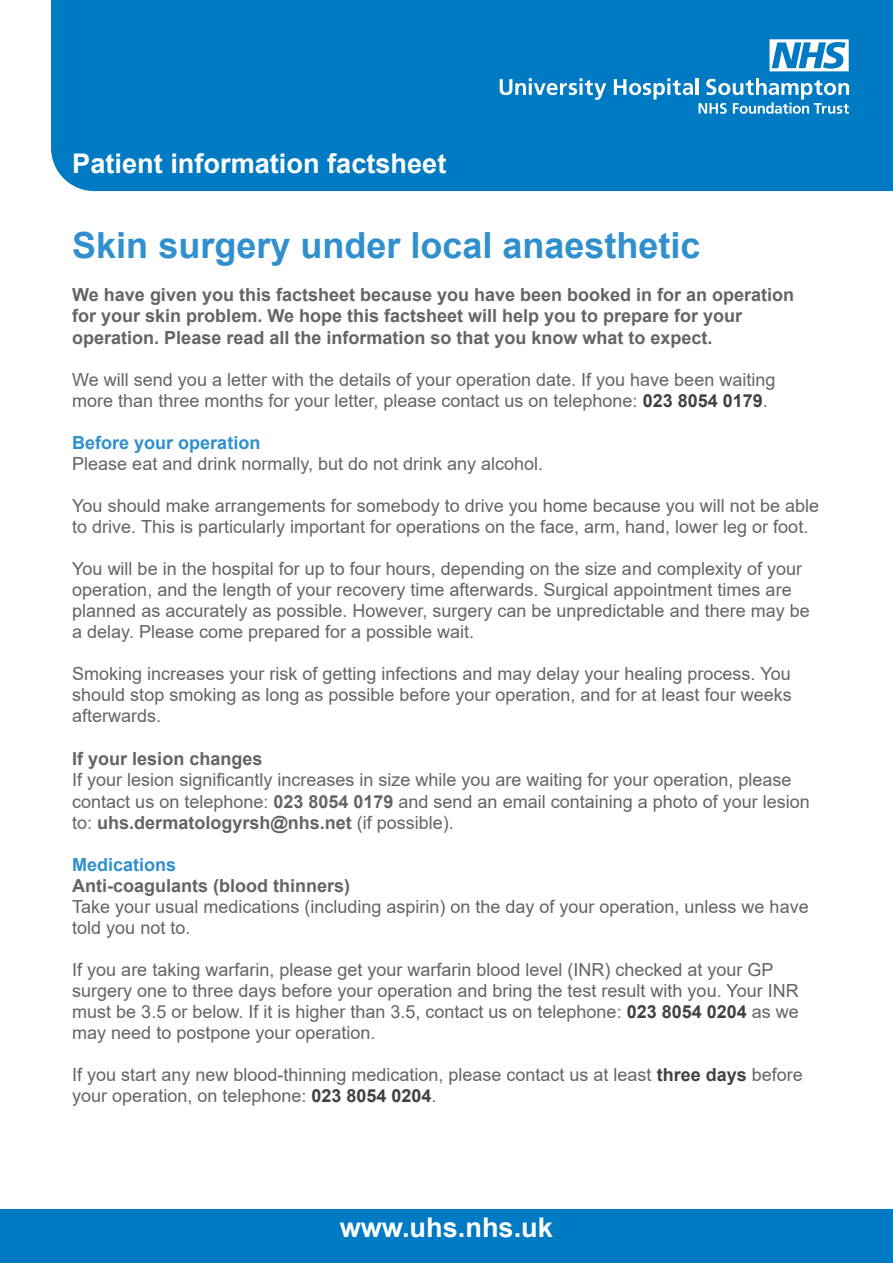
<style>
.page{position:relative;width:893px;height:1263px;background:#fff}
.page>*{position:absolute;margin:0;border:0;box-sizing:border-box;transform-origin:0 0}
.t1{font:700 36px "Arial";color:#3090ce}
.t2{font:700 27.15px "Arial";color:#fff}
.t3{font:18px/21px "Arial";color:#636466}
.t4{font:700 18px/21.6px "Arial";color:#636466}
.t5{font:700 18px "Arial";color:#3090ce}
.s1{font-weight:700;color:#414042}
.s2{font-weight:700}
</style>
<div class="page">
<div style="left:51px;top:0;width:842px;height:192px;background:#007ac2"></div>
<div style="left:0;top:1209px;width:893px;height:54px;background:#007ac2"></div>
<svg style="left:500px;top:78px;width:106px;height:22px"></svg>
<svg style="left:614px;top:78px;width:79px;height:22px"></svg>
<hr style="left:696px;top:78px;width:3px;height:17px;background:#fff">
<svg style="left:699px;top:78px;width:150px;height:36px"></svg>
<svg style="left:769px;top:39px;width:80px;height:32px"></svg>
<h2 class="t2" style="left:72px;top:144px;width:376px">Patient information factsheet</h2>
<h1 class="t1" style="left:72px;top:220px;width:630px">Skin surgery under local anaesthetic</h1>
<p class="t4" style="left:72px;top:284px;width:723px">We have given you this factsheet because you have been booked in for an operation for your skin problem. We hope this factsheet will help you to prepare for your operation. Please read all the information so that you know what to expect.</p>
<p class="t3" style="left:72px;top:369px;width:705px">We will send you a letter with the details of your operation date. If you have been waiting more than three months for your letter, please contact us on telephone: <span class="s1">023 8054 0179</span>.</p>
<p class="t5" style="left:72px;top:430px;width:190px">Before your operation</p>
<p class="t3" style="left:72px;top:453px;width:472px">Please eat and drink normally, but do not drink any alcohol.</p>
<p class="t3" style="left:72px;top:495px;width:748px">You should make arrangements for somebody to drive you home because you will not be able to drive. This is particularly important for operations on the face, arm, hand, lower leg or foot.</p>
<p class="t3" style="left:72px;top:558px;width:739px">You will be in the hospital for up to four hours, depending on the size and complexity of your operation, and the length of your recovery time afterwards. Surgical appointment times are planned as accurately as possible. However, surgery can be unpredictable and there may be a delay. Please come prepared for a possible wait.</p>
<p class="t3" style="left:72px;top:663px;width:721px;text-align:justify">Smoking increases your risk of getting infections and may delay your healing process. You should stop smoking as long as possible before your operation, and for at least four weeks afterwards.</p>
<p class="t4" style="left:72px;top:748px;width:192px">If your lesion changes</p>
<p class="t3" style="left:72px;top:769px;width:739px;line-height:21.6px">If your lesion significantly increases in size while you are waiting for your operation, please contact us on telephone: <span class="s2">023 8054 0179</span> and send an email containing a photo of your lesion to: <span class="s2">uhs.dermatologyrsh@nhs.net</span> (if possible).</p>
<p class="t5" style="left:72px;top:852px;width:106px">Medications</p>
<p class="t4" style="left:72px;top:875px;width:280px">Anti-coagulants (blood thinners)</p>
<p class="t3" style="left:72px;top:896px;width:738px">Take your usual medications (including aspirin) on the day of your operation, unless we have told you not to.</p>
<p class="t3" style="left:72px;top:959px;width:728px">If you are taking warfarin, please get your warfarin blood level (INR) checked at your GP surgery one to three days before your operation and bring the test result with you. Your INR must be 3.5 or below. If it is higher than 3.5, contact us on telephone: <span class="s1">023 8054 0204</span> as we may need to postpone your operation.</p>
<p class="t3" style="left:72px;top:1063px;width:732px;line-height:21.6px">If you start any new blood-thinning medication, please contact us at least <span class="s1">three days</span> before your operation, on telephone: <span class="s1">023 8054 0204</span>.</p>
<h2 class="t2" style="left:340px;top:1208px;width:215px">www.uhs.nhs.uk</h2>
</div>
